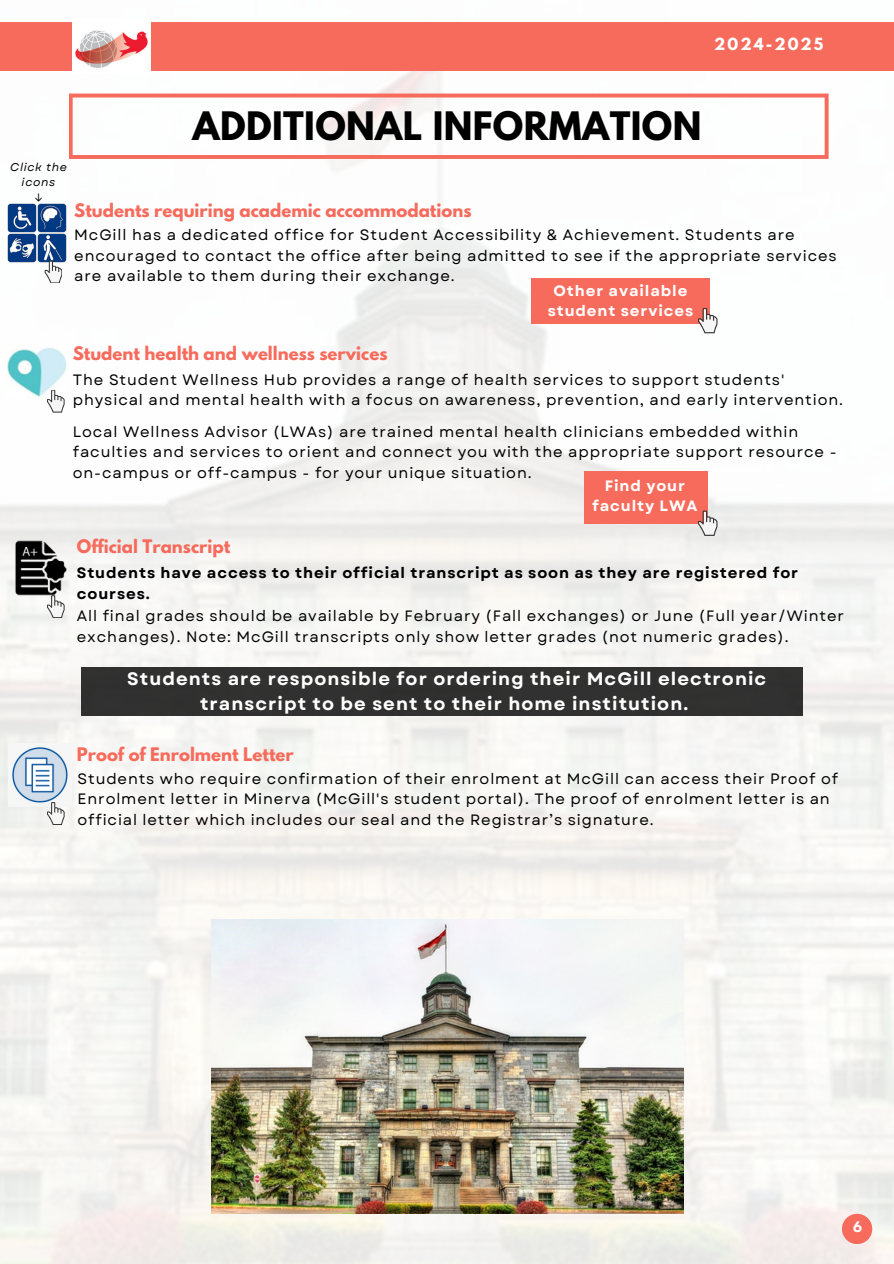
<style>
.page{position:relative;width:894px;height:1264px;background:#fff}
.page>*{position:absolute;margin:0;border:0;box-sizing:border-box;transform-origin:0 0}
.t1{font:700 34.8px "League Spartan";letter-spacing:.01em;color:#000}
.t2{font:700 18px/24.8px "Garet";letter-spacing:.06em;color:#fff;text-align:center}
.t3{font:700 16.5px "League Spartan";color:#f76b5c}
.t4{font:700 15.15px "Garet";color:#fff}
.t5{font:15px/20.2px "Garet";letter-spacing:.06em;color:#000}
.t6{font:700 15px/20.9px "Garet";letter-spacing:.06em;color:#000}
.t7{font:700 15px/20.2px "Garet";letter-spacing:.06em;color:#fff;text-align:center}
.t8{font:700 14.85px "League Spartan";letter-spacing:.14em;color:#fff}
.t9{font:italic 11.25px/15px "Garet";letter-spacing:.06em;color:#000;text-align:center}
</style>
<div class="page">
<img style="left:0;top:22px;width:893px;height:1241px">
<div style="left:0;top:23px;width:893px;height:48px;background:#f76b5c"></div>
<svg style="left:69px;top:93px;width:759px;height:66px"></svg>
<img style="left:73px;top:22px;width:77px;height:52px">
<svg style="left:841px;top:1213px;width:31px;height:30px"></svg>
<div style="left:531px;top:279px;width:178px;height:44px;background:#f76b5c"></div>
<img style="left:7px;top:204px;width:59px;height:58px">
<svg style="left:45px;top:260px;width:17px;height:23px"></svg>
<svg style="left:697px;top:308px;width:20px;height:25px"></svg>
<div style="left:82px;top:667px;width:720px;height:49px;background:#313131"></div>
<img style="left:14px;top:540px;width:55px;height:55px">
<img style="left:8px;top:743px;width:63px;height:63px">
<svg style="left:47px;top:595px;width:18px;height:23px"></svg>
<svg style="left:47px;top:802px;width:18px;height:23px"></svg>
<img style="left:6px;top:345px;width:62px;height:52px">
<svg style="left:47px;top:389px;width:18px;height:23px"></svg>
<div style="left:584px;top:471px;width:123px;height:52px;background:#f76b5c"></div>
<svg style="left:697px;top:510px;width:20px;height:26px"></svg>
<img style="left:211px;top:919px;width:471px;height:294px">
<p class="t8" style="left:714px;top:37px;width:111px">2024-2025</p>
<p class="t1" style="left:192px;top:109px;width:510px">ADDITIONAL INFORMATION</p>
<p class="t9" style="left:10px;top:160px;width:58px">Click the icons</p>
<p class="t9" style="left:34px;top:190px;width:10px">↓</p>
<p class="t3" style="left:74px;top:202px;width:398px">Students requiring academic accommodations</p>
<p class="t5" style="left:74px;top:225px;width:763px">McGill has a dedicated office for Student Accessibility &amp; Achievement. Students are encouraged to contact the office after being admitted to see if the appropriate services are available to them during their exchange.</p>
<p class="t7" style="left:553px;top:280px;width:135px">Other available</p>
<p class="t7" style="left:547px;top:300px;width:147px">student services</p>
<p class="t3" style="left:73px;top:345px;width:316px">Student health and wellness services</p>
<p class="t5" style="left:73px;top:369px;width:771px">The Student Wellness Hub provides a range of health services to support students' physical and mental health with a focus on awareness, prevention, and early intervention.</p>
<p class="t5" style="left:73px;top:422px;width:765px">Local Wellness Advisor (LWAs) are trained mental health clinicians embedded within faculties and services to orient and connect you with the appropriate support resource - on-campus or off-campus - for your unique situation.</p>
<p class="t7" style="left:592px;top:475px;width:107px">Find your faculty LWA</p>
<p class="t3" style="left:77px;top:538px;width:155px">Official Transcript</p>
<p class="t6" style="left:77px;top:562px;width:722px">Students have access to their official transcript as soon as they are registered for courses.</p>
<p class="t5" style="left:77px;top:606px;width:768px;line-height:20.9px">All final grades should be available by February (Fall exchanges) or June (Full year/Winter exchanges). Note: McGill transcripts only show letter grades (not numeric grades).</p>
<p class="t2" style="left:127px;top:666px;width:640px">Students are responsible for ordering their McGill electronic transcript to be sent to their home institution.</p>
<p class="t3" style="left:77px;top:746px;width:218px">Proof of Enrolment Letter</p>
<p class="t5" style="left:78px;top:768px;width:761px">Students who require confirmation of their enrolment at McGill can access their Proof of<br>Enrolment letter in Minerva (McGill's student portal). The proof of enrolment letter is an official letter which includes our seal and the Registrar’s signature.</p>
<p class="t4" style="left:852px;top:1216px;width:11px">6</p>
</div>
